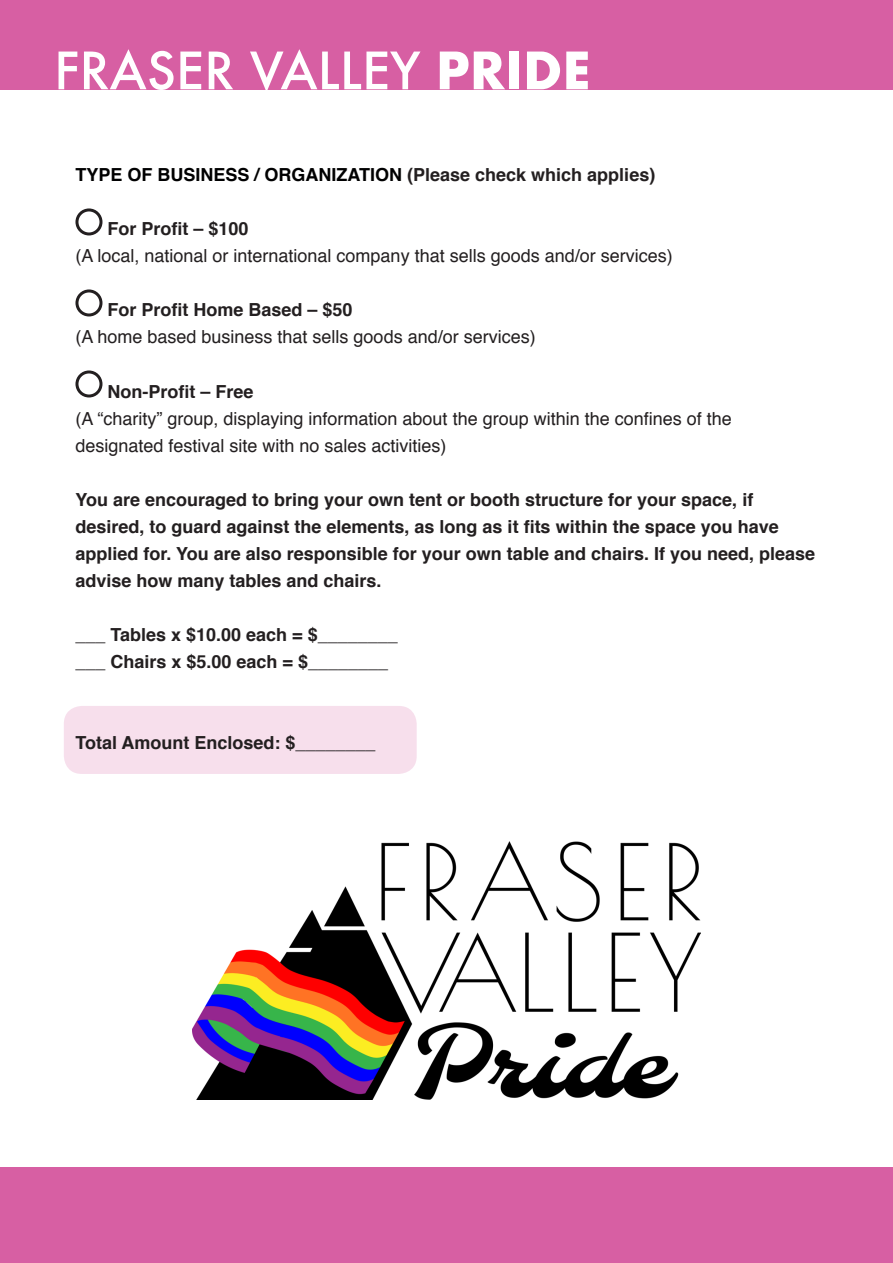
<style>
.page{position:relative;width:893px;height:1263px;background:#fff}
.page>*{position:absolute;margin:0;border:0;box-sizing:border-box;transform-origin:0 0}
.t1{font:500 50.1px "Futura";color:#fff}
.t2{font:700 18px/27px "Helvetica";color:#231f20}
.t3{font:18px/27px "Helvetica";color:#231f20}
.t4{font:700 18px "Helvetica";color:#000001}
.s1{font-weight:700}
.s2{color:#231f20}
</style>
<div class="page">
<div style="left:64px;top:706px;width:353px;height:68px;background:#f7dfec;border-radius:18px"></div>
<div style="left:0;top:0;width:893px;height:89px;background:#d75fa3"></div>
<div style="left:0;top:1167px;width:893px;height:96px;background:#d75fa3"></div>
<div style="left:75px;top:208px;width:27px;height:27px;border:3px solid #231f20;border-radius:50%"></div>
<div style="left:75px;top:289px;width:27px;height:27px;border:3px solid #231f20;border-radius:50%"></div>
<div style="left:75px;top:370px;width:27px;height:27px;border:3px solid #231f20;border-radius:50%"></div>
<img style="left:192px;top:841px;width:508px;height:259px">
<p class="t1" style="left:54px;top:36px;width:538px">FRASER VALLEY <span class="s1">PRIDE</span></p>
<p class="t4" style="left:75px;top:161px;width:581px">TYPE OF BUSINESS / ORGANIZATION <span class="s2">(Please check which applies)</span></p>
<p class="t2" style="left:107px;top:216px;width:143px">For Profit – $100</p>
<p class="t3" style="left:75px;top:243px;width:599px">(A local, national or international company that sells goods and/or services)</p>
<p class="t2" style="left:107px;top:297px;width:247px">For Profit Home Based – $50</p>
<p class="t3" style="left:75px;top:324px;width:462px">(A home based business that sells goods and/or services)</p>
<p class="t2" style="left:107px;top:378px;width:148px">Non-Profit – Free</p>
<p class="t3" style="left:75px;top:405px;width:658px">(A “charity” group, displaying information about the group within the confines of the designated festival site with no sales activities)</p>
<p class="t2" style="left:75px;top:486px;width:741px">You are encouraged to bring your own tent or booth structure for your space, if desired, to guard against the elements, as long as it fits within the space you have applied for. You are also responsible for your own table and chairs. If you need, please advise how many tables and chairs.</p>
<p class="t2" style="left:75px;top:621px;width:324px">___ Tables x $10.00 each = $________</p>
<p class="t2" style="left:75px;top:648px;width:314px">___ Chairs x $5.00 each = $________</p>
<p class="t2" style="left:75px;top:729px;width:302px">Total Amount Enclosed: $________</p>
</div>
